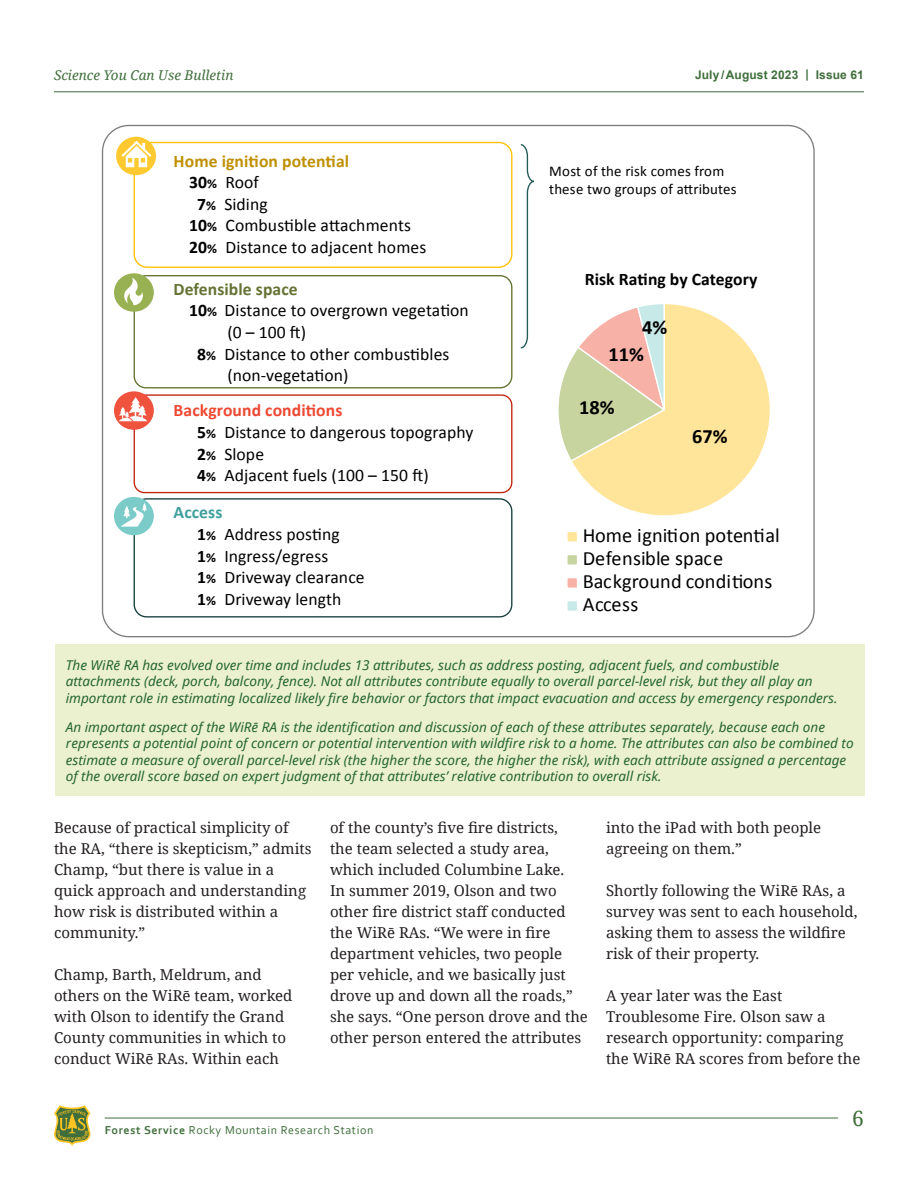
<style>
.page{position:relative;width:918px;height:1188px;background:#fff}
.page>*{position:absolute;margin:0;border:0;box-sizing:border-box;transform-origin:0 0}
.t1{font:21px "Noto Serif";color:#406e3c}
.t2{font:20.25px/23.1px "Calibri";letter-spacing:.005em;color:#000}
.t3{font:700 20.25px "Calibri";color:#000}
.t4{font:17.55px/21.8px "Calibri";letter-spacing:.005em;color:#000}
.t5{font:700 17.55px "Calibri";letter-spacing:.005em;color:#bf9000}
.t6{font:700 17.55px "Calibri";letter-spacing:.005em;color:#000}
.t7{font:700 17.55px "Calibri";letter-spacing:.005em;color:#647334}
.Body_Text{font:15px/21px "Noto Serif";color:#231f20}
.t8{font:14.85px/17.5px "Calibri";letter-spacing:.01em;color:#000}
.Figure_Caption{font:italic 13.5px/16.5px "Noto Sans";color:#246532}
.t9{font:italic 13.5px "Noto Serif";color:#406e3c}
.t10{font:12px "Corbel";letter-spacing:.05em;color:#406e3c}
.t11{font:700 12px "Arial";letter-spacing:.01em;color:#406e3c}
.s1{font-weight:700}
.s2{font-weight:700;font-size:13.5px}
.s3{font-weight:700;color:#ee4832}
.s4{font-weight:700;color:#3f9f9d}
</style>
<div class="page">
<hr style="left:54px;top:91px;width:810px;height:1px;background:#406e3c">
<hr style="left:105px;top:1118px;width:733px;height:1px;background:#406e3c">
<svg style="left:54px;top:1105px;width:36px;height:41px"></svg>
<div style="left:134px;top:142px;width:378px;height:126px;border:1px solid #ffc000;border-radius:13px"></div>
<div style="left:134px;top:394px;width:378px;height:99px;border:1px solid #c1250e;border-radius:10px"></div>
<svg style="left:114px;top:391px;width:40px;height:39px"></svg>
<img style="left:118px;top:394px;width:31px;height:31px">
<svg style="left:558px;top:304px;width:212px;height:212px"></svg>
<div style="left:567px;top:531px;width:11px;height:11px;background:#ffe599"></div>
<div style="left:566px;top:530px;width:13px;height:13px;border:2px solid #fff"></div>
<div style="left:567px;top:554px;width:11px;height:11px;background:#c7d4a0"></div>
<div style="left:566px;top:553px;width:13px;height:13px;border:2px solid #fff"></div>
<div style="left:567px;top:577px;width:11px;height:12px;background:#f8b1a7"></div>
<div style="left:566px;top:576px;width:13px;height:13px;border:2px solid #fff"></div>
<div style="left:567px;top:600px;width:11px;height:12px;background:#c7e9e8"></div>
<div style="left:566px;top:599px;width:13px;height:14px;border:2px solid #fff"></div>
<svg style="left:520px;top:144px;width:14px;height:205px"></svg>
<div style="left:134px;top:275px;width:378px;height:113px;border:1px solid #647334;border-radius:12px"></div>
<div style="left:114px;top:273px;width:40px;height:39px;background:#98b153;border-radius:50%"></div>
<img style="left:118px;top:276px;width:31px;height:30px">
<div style="left:134px;top:498px;width:378px;height:120px;border:1px solid #17403e;border-radius:12px"></div>
<div style="left:114px;top:497px;width:40px;height:38px;background:#7bcbc9;border-radius:50%"></div>
<img style="left:119px;top:501px;width:30px;height:29px">
<div style="left:116px;top:137px;width:40px;height:38px;background:#ffc92f;border-radius:50%"></div>
<img style="left:119px;top:137px;width:34px;height:34px">
<div style="left:55px;top:645px;width:810px;height:151px;background:#ebf0cf"></div>
<p class="t9" style="left:54px;top:66px;width:181px">Science You Can Use Bulletin</p>
<p class="t11" style="left:695px;top:67px;width:170px">July /August 2023 | Issue 61</p>
<p class="t5" style="left:174px;top:148px;width:177px">Home ignition potential</p>
<p class="t4" style="left:189px;top:171px;width:71px"><span class="s1">30</span><span class="s2">%</span> Roof</p>
<p class="t4" style="left:197px;top:193px;width:72px"><span class="s1">7</span><span class="s2">%</span> Siding</p>
<p class="t4" style="left:189px;top:214px;width:223px"><span class="s1">10</span><span class="s2">%</span> Combustible attachments</p>
<p class="t4" style="left:189px;top:236px;width:239px"><span class="s1">20</span><span class="s2">%</span> Distance to adjacent homes</p>
<p class="t7" style="left:174px;top:276px;width:126px">Defensible space</p>
<p class="t4" style="left:189px;top:299px;width:281px"><span class="s1">10</span><span class="s2">%</span> Distance to overgrown vegetation</p>
<p class="t4" style="left:227px;top:321px;width:80px">(0 – 100 ft)</p>
<p class="t4" style="left:197px;top:342px;width:254px"><span class="s1">8</span><span class="s2">%</span> Distance to other combustibles</p>
<p class="t4" style="left:227px;top:364px;width:123px">(non-vegetation)</p>
<p class="t4" style="left:197px;top:399px;width:278px;text-indent:-23px"><span class="s3">Background conditions<br></span><span class="s1">5</span><span class="s2">%</span> Distance to dangerous topography<br><span class="s1">2</span><span class="s2">%</span> Slope<br><span class="s1">4</span><span class="s2">%</span> Adjacent fuels (100 – 150 ft)</p>
<p class="t4" style="left:197px;top:501px;width:169px;text-indent:-24px"><span class="s4">Access<br></span><span class="s1">1</span><span class="s2">%</span> Address posting<br><span class="s1">1</span><span class="s2">%</span> Ingress/egress<br><span class="s1">1</span><span class="s2">%</span> Driveway clearance<br><span class="s1">1</span><span class="s2">%</span> Driveway length</p>
<p class="t8" style="left:549px;top:162px;width:189px">Most of the risk comes from these two groups of attributes</p>
<p class="t6" style="left:585px;top:267px;width:174px">Risk Rating by Category</p>
<h2 class="t3" style="left:642px;top:313px;width:27px">4%</h2>
<h2 class="t3" style="left:609px;top:340px;width:37px">11%</h2>
<h2 class="t3" style="left:579px;top:393px;width:37px">18%</h2>
<h2 class="t3" style="left:692px;top:422px;width:37px">67%</h2>
<h2 class="t2" style="left:583px;top:523px;width:198px">Home ignition potential<br>Defensible space<br>Background conditions<br>Access</h2>
<p class="Figure_Caption" style="left:66px;top:656px;width:773px">The WiRē RA has evolved over time and includes 13 attributes, such as address posting, adjacent fuels, and combustible attachments (deck, porch, balcony, fence). Not all attributes contribute equally to overall parcel-level risk, but they all play an important role in estimating localized likely fire behavior or factors that impact evacuation and access by emergency responders.</p>
<p class="Figure_Caption" style="left:66px;top:718px;width:789px">An important aspect of the WiRē RA is the identification and discussion of each of these attributes separately, because each one represents a potential point of concern or potential intervention with wildfire risk to a home. The attributes can also be combined to estimate a measure of overall parcel-level risk (the higher the score, the higher the risk), with each attribute assigned a percentage of the overall score based on expert judgment of that attributes’ relative contribution to overall risk.</p>
<p class="Body_Text" style="left:54px;top:816px;width:259px">Because of practical simplicity of the RA, “there is skepticism,” admits<br>Champ, “but there is value in a quick approach and understanding how risk is distributed within a community.”</p>
<p class="Body_Text" style="left:54px;top:963px;width:240px">Champ, Barth, Meldrum, and others on the WiRē team, worked with Olson to identify the Grand<br>County communities in which to conduct WiRē RAs. Within each</p>
<p class="Body_Text" style="left:330px;top:816px;width:260px">of the county’s five fire districts,<br>the team selected a study area, which included Columbine Lake.<br>In summer 2019, Olson and two other fire district staff conducted the WiRē RAs. “We were in fire department vehicles, two people per vehicle, and we basically just drove up and down all the roads,” she says. “One person drove and the other person entered the attributes</p>
<p class="Body_Text" style="left:606px;top:816px;width:217px">into the iPad with both people agreeing on them.”</p>
<p class="Body_Text" style="left:606px;top:879px;width:253px">Shortly following the WiRē RAs, a survey was sent to each household, asking them to assess the wildfire risk of their property.</p>
<p class="Body_Text" style="left:606px;top:984px;width:256px">A year later was the East<br>Troublesome Fire. Olson saw a research opportunity: comparing the WiRē RA scores from before the</p>
<p class="t10" style="left:105px;top:1123px;width:270px"><span class="s1">Forest Service</span> Rocky Mountain Research Station</p>
<h1 class="t1" style="left:852px;top:1104px;width:13px">6</h1>
</div>
